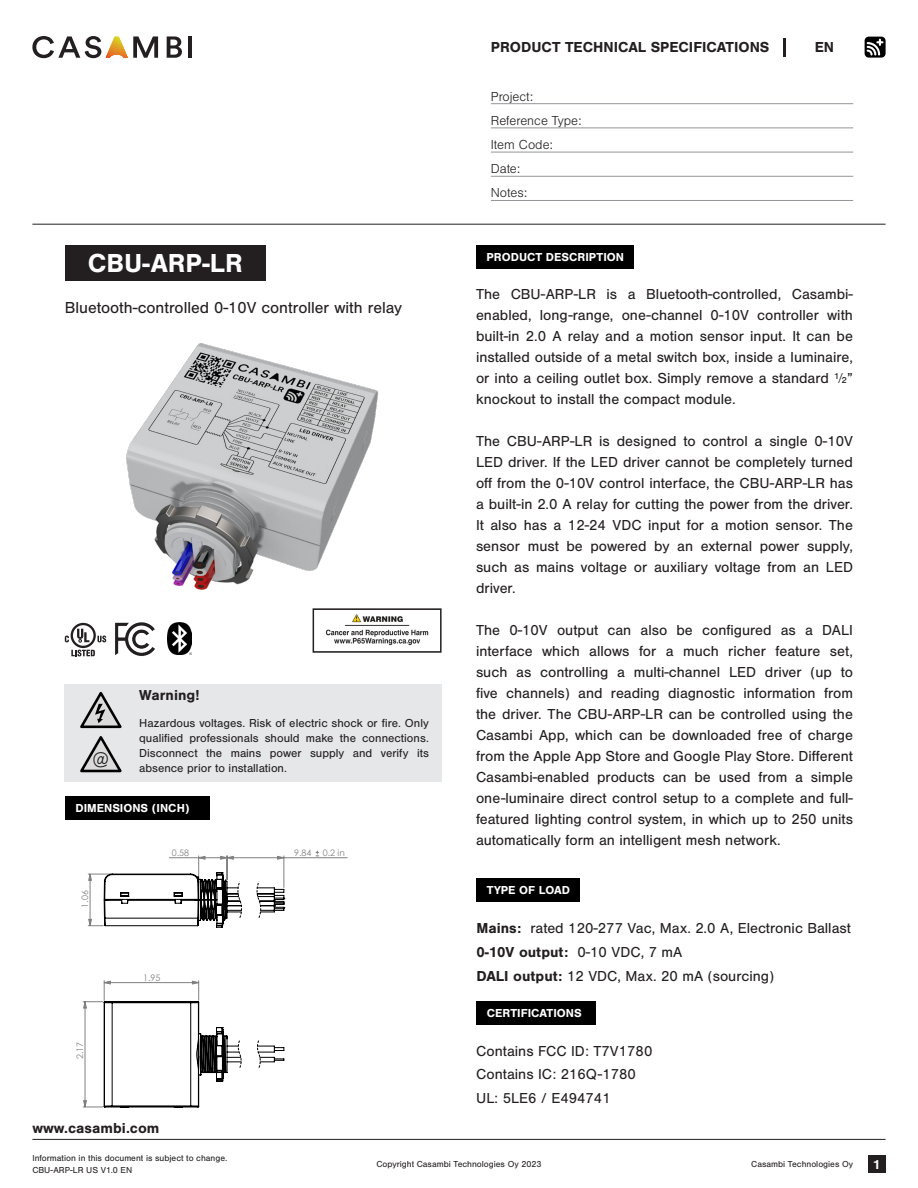
<style>
.page{position:relative;width:918px;height:1188px;background:#fff}
.page>*{position:absolute;margin:0;border:0;box-sizing:border-box;transform-origin:0 0}
.t1{font:27.45px "Courier";color:#1c1c1c}
.t2{font:700 27px "Nimbus San";color:#fff}
.t3{font:16.5px "Nimbus San";color:#231f20}
.Bulletpoints{font:15px/21px "Nimbus San";color:#231f20;text-align:justify}
.t4{font:700 15px "Nimbus San";color:#231f20}
.t5{font:300 13.5px/24px "Nimbus San";color:#231f20}
.t6{font:700 13.5px "Nimbus San";color:#fff}
.t7{font:12px/15px "Nimbus San";color:#231f20;text-align:justify}
.t8{font:700 12px "Nimbus San";color:#fff}
.t9{font:9px "Nimbus San";color:#231f20}
.t10{font:9px "Century Gothic";color:#808080}
.t11{font:9px "Century Gothic";color:#000}
.s1{font-weight:700}
.s2{font-weight:400}
</style>
<div class="page">
<hr style="left:32px;top:224px;width:854px;height:1px;background:#231f20">
<hr style="left:32px;top:1139px;width:854px;height:1px;background:#231f20">
<div style="left:868px;top:1156px;width:18px;height:17px;background:#231f20"></div>
<svg style="left:32px;top:36px;width:126px;height:22px"></svg>
<svg style="left:167px;top:36px;width:15px;height:22px"></svg>
<hr style="left:188px;top:36px;width:4px;height:22px;background:#231f20">
<hr style="left:783px;top:38px;width:3px;height:18px;background:#231f20">
<svg style="left:865px;top:37px;width:21px;height:21px"></svg>
<hr style="left:491px;top:103px;width:362px;height:1px;background:#939598">
<hr style="left:491px;top:128px;width:362px;height:1px;background:#939598">
<hr style="left:491px;top:152px;width:362px;height:1px;background:#939598">
<hr style="left:491px;top:176px;width:362px;height:1px;background:#939598">
<hr style="left:491px;top:200px;width:362px;height:1px;background:#939598">
<div style="left:65px;top:245px;width:201px;height:36px;background:#231f20"></div>
<img style="left:126px;top:343px;width:253px;height:247px">
<svg style="left:71px;top:650px;width:24px;height:6px"></svg>
<svg style="left:97px;top:636px;width:9px;height:6px"></svg>
<svg style="left:71px;top:623px;width:25px;height:25px"></svg>
<svg style="left:73px;top:625px;width:20px;height:21px"></svg>
<svg style="left:77px;top:629px;width:12px;height:13px"></svg>
<svg style="left:65px;top:636px;width:4px;height:6px"></svg>
<img style="left:115px;top:623px;width:40px;height:33px">
<img style="left:325px;top:614px;width:104px;height:32px">
<div style="left:313px;top:608px;width:129px;height:45px;border:2px solid #231f20"></div>
<div style="left:476px;top:245px;width:158px;height:23px;background:#000"></div>
<div style="left:65px;top:796px;width:145px;height:23px;background:#000"></div>
<svg style="left:316px;top:851px;width:3px;height:6px"></svg>
<hr style="left:284px;top:856px;width:1px;height:31px;background:#808080">
<hr style="left:284px;top:857px;width:63px;height:1px;background:#808080">
<hr style="left:755px;top:841px;width:1px;height:271px;background:#c0c0c0">
<hr style="left:65px;top:841px;width:1px;height:271px;background:#c0c0c0">
<hr style="left:65px;top:841px;width:377px;height:1px;background:#c0c0c0">
<hr style="left:772px;top:841px;width:1px;height:271px;background:#c0c0c0">
<hr style="left:65px;top:1187px;width:377px;height:1px;background:#c0c0c0">
<svg style="left:83px;top:981px;width:201px;height:127px"></svg>
<svg style="left:88px;top:856px;width:196px;height:72px"></svg>
<div style="left:476px;top:878px;width:104px;height:24px;background:#000"></div>
<img style="left:168px;top:623px;width:24px;height:32px">
<div style="left:65px;top:684px;width:377px;height:98px;background:#e6e7e9"></div>
<svg style="left:80px;top:692px;width:42px;height:81px"></svg>
<div style="left:476px;top:1001px;width:120px;height:24px;background:#000"></div>
<p class="t4" style="left:491px;top:39px;width:280px">PRODUCT TECHNICAL SPECIFICATIONS</p>
<p class="t4" style="left:815px;top:39px;width:21px">EN</p>
<p class="t2" style="left:88px;top:248px;width:156px">CBU-ARP-LR</p>
<p class="t5" style="left:491px;top:85px;width:92px">Project:<br>Reference Type:<br>Item Code:<br>Date:<br>Notes:</p>
<p class="t8" style="left:487px;top:250px;width:139px">PRODUCT DESCRIPTION</p>
<p class="Bulletpoints" style="left:476px;top:283px;width:379px">The CBU-ARP-LR is a Bluetooth-controlled, Casambi&shy;enabled, long-range, one-channel 0-10V controller with built-in 2.0 A relay and a motion sensor input. It can be installed outside of a metal switch box, inside a luminaire, or into a ceiling outlet box. Simply remove a standard ½” knockout to install the compact module.</p>
<p class="Bulletpoints" style="left:476px;top:430px;width:379px">The CBU-ARP-LR is designed to control a single 0-10V LED driver. If the LED driver cannot be completely turned off from the 0-10V control interface, the CBU-ARP-LR has a built-in 2.0 A relay for cutting the power from the driver.<br>It also has a 12-24 VDC input for a motion sensor. The sensor must be powered by an external power supply, such as mains voltage or auxiliary voltage from an LED driver.</p>
<p class="Bulletpoints" style="left:476px;top:619px;width:379px">The 0-10V output can also be configured as a DALI interface which allows for a much richer feature set, such as controlling a multi-channel LED driver (up to five channels) and reading diagnostic information from the driver. The CBU-ARP-LR can be controlled using the Casambi App, which can be downloaded free of charge from the Apple App Store and Google Play Store. Different Casambi-enabled products can be used from a simple one-luminaire direct control setup to a complete and full&shy;featured lighting control system, in which up to 250 units automatically form an intelligent mesh network.</p>
<p class="t3" style="left:65px;top:298px;width:339px">Bluetooth-controlled 0-10V controller with relay</p>
<p class="t4" style="left:139px;top:687px;width:62px">Warning!</p>
<p class="t7" style="left:139px;top:716px;width:291px">Hazardous voltages. Risk of electric shock or fire. Only qualified professionals should make the connections.<br>Disconnect the mains power supply and verify its absence prior to installation.</p>
<p class="t11" style="left:321px;top:743px;width:6px">5</p>
<p class="t11" style="left:416px;top:743px;width:6px">4</p>
<p class="t11" style="left:512px;top:743px;width:6px">3</p>
<p class="t11" style="left:608px;top:743px;width:6px">2</p>
<h1 class="t1" style="left:92px;top:743px;width:18px">@</h1>
<p class="t11" style="left:762px;top:789px;width:6px">F</p>
<p class="t8" style="left:75px;top:801px;width:116px">DIMENSIONS (INCH)</p>
<p class="t10" style="left:172px;top:846px;width:19px">0.58</p>
<p class="t10" style="left:294px;top:846px;width:19px">9.84</p>
<p class="t10" style="left:323px;top:846px;width:24px">0.2 in</p>
<p class="t10" style="left:79px;top:908px;width:19px;rotate:-90deg">1.06</p>
<p class="t10" style="left:143px;top:971px;width:19px">1.95</p>
<p class="t8" style="left:487px;top:883px;width:85px">TYPE OF LOAD</p>
<p class="Bulletpoints" style="left:476px;top:918px;width:376px"><span class="s1">Mains:</span> rated 120-277 Vac, Max. 2.0 A, Electronic Ballast</p>
<p class="t4" style="left:476px;top:943px;width:208px">0-10V output: <span class="s2">0-10 VDC, 7 mA</span></p>
<p class="Bulletpoints" style="left:476px;top:966px;width:299px"><span class="s1">DALI output:</span> 12 VDC, Max. 20 mA (sourcing)</p>
<p class="t11" style="left:760px;top:970px;width:8px">D</p>
<p class="t8" style="left:487px;top:1006px;width:96px">CERTIFICATIONS</p>
<p class="t10" style="left:74px;top:1059px;width:19px;rotate:-90deg">2.17</p>
<p class="Bulletpoints" style="left:476px;top:1041px;width:178px">Contains FCC ID: T7V1780</p>
<p class="Bulletpoints" style="left:476px;top:1064px;width:161px">Contains IC: 216Q-1780</p>
<p class="Bulletpoints" style="left:476px;top:1087px;width:136px">UL: 5LE6 / E494741</p>
<p class="t4" style="left:32px;top:1119px;width:129px">www.casambi.com</p>
<p class="t9" style="left:32px;top:1153px;width:196px">Information in this document is subject to change.</p>
<p class="t9" style="left:32px;top:1165px;width:101px">CBU-ARP-LR US V1.0 EN</p>
<p class="t9" style="left:376px;top:1159px;width:167px">Copyright Casambi Technologies Oy 2023</p>
<p class="t9" style="left:751px;top:1159px;width:103px">Casambi Technologies Oy</p>
<p class="t6" style="left:873px;top:1157px;width:9px">1</p>
<p class="t11" style="left:761px;top:1162px;width:7px">B</p>
</div>
